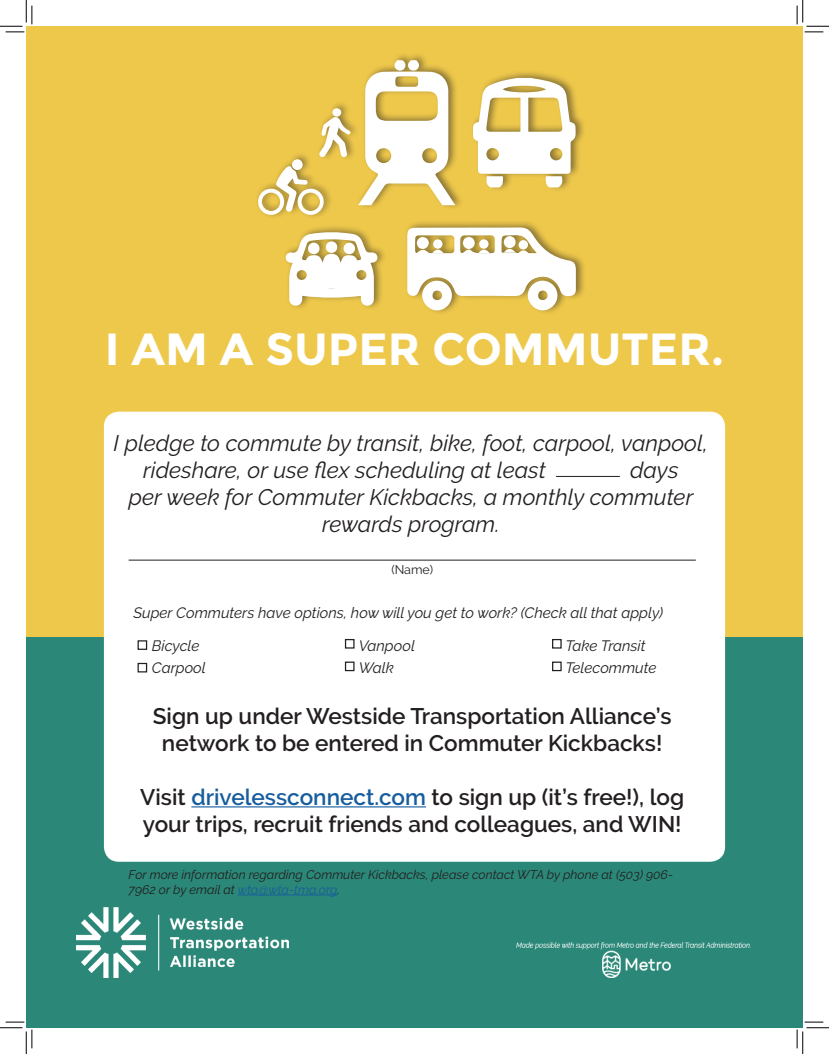
<style>
.page{position:relative;width:829px;height:1054px;background:#fff}
.page>*{position:absolute;margin:0;border:0;box-sizing:border-box;transform-origin:0 0}
.t1{font:700 45px "Montserrat";color:#fff}
.t2{font:600 22.5px/27px "Raleway";color:#231f20;text-align:center}
.t3{font:italic 22.5px/27px "Raleway";color:#231f20}
.t4{font:italic 15px "Raleway";color:#231f20}
.t5{font:italic 12.5px/15px "Raleway";color:#231f20}
.t6{font:12.5px "Raleway";color:#231f20}
.s1{color:#175d9e}
</style>
<div class="page">
<div style="left:26px;top:637px;width:776px;height:391px;background:#2b8777"></div>
<div style="left:26px;top:26px;width:776px;height:611px;background:#eec84b"></div>
<div style="left:104px;top:412px;width:621px;height:450px;background:#fff;border-radius:15px"></div>
<hr style="left:191px;top:806px;width:235px;height:1px;background:#175d9e">
<hr style="left:129px;top:560px;width:567px;height:1px;background:#231f20">
<div style="left:138px;top:640px;width:9px;height:10px;border:1px solid #231f20"></div>
<div style="left:138px;top:663px;width:9px;height:9px;border:1px solid #231f20"></div>
<div style="left:345px;top:639px;width:9px;height:9px;border:1px solid #231f20"></div>
<div style="left:345px;top:661px;width:9px;height:10px;border:1px solid #231f20"></div>
<div style="left:552px;top:639px;width:10px;height:9px;border:1px solid #231f20"></div>
<div style="left:552px;top:661px;width:10px;height:10px;border:1px solid #231f20"></div>
<img style="left:77px;top:908px;width:211px;height:69px">
<img style="left:516px;top:942px;width:235px;height:35px">
<hr style="left:556px;top:476px;width:64px;height:1px;background:#231f20">
<hr style="left:238px;top:894px;width:99px;height:1px;background:#175d9e">
<div style="left:255px;top:52px;width:331px;height:263px;background:#231f20;opacity:.5"></div>
<svg style="left:319px;top:116px;width:31px;height:41px"></svg>
<div style="left:332px;top:108px;width:9px;height:9px;background:#fff;border-radius:50%"></div>
<svg style="left:258px;top:166px;width:66px;height:49px"></svg>
<div style="left:292px;top:159px;width:11px;height:11px;background:#fff;border-radius:50%"></div>
<svg style="left:407px;top:227px;width:169px;height:83px"></svg>
<svg style="left:358px;top:60px;width:97px;height:145px"></svg>
<svg style="left:473px;top:78px;width:103px;height:109px"></svg>
<svg style="left:286px;top:232px;width:91px;height:74px;background:#ede2be"></svg>
<svg style="left:0;top:0;width:33px;height:33px"></svg>
<svg style="left:0;top:1021px;width:33px;height:33px"></svg>
<svg style="left:796px;top:0;width:33px;height:33px"></svg>
<svg style="left:796px;top:1021px;width:33px;height:33px"></svg>
<p class="t1" style="left:105px;top:323px;width:620px">I AM A SUPER COMMUTER.</p>
<p class="t3" style="left:143px;top:430px;width:566px;text-indent:-30px">I pledge to commute by transit, bike, foot, carpool, vanpool, rideshare, or use flex scheduling at least</p>
<p class="t3" style="left:630px;top:457px;width:50px">days</p>
<p class="t3" style="left:129px;top:484px;width:566px">per week for Commuter Kickbacks, a monthly commuter</p>
<p class="t3" style="left:322px;top:511px;width:179px">rewards program.</p>
<p class="t6" style="left:391px;top:563px;width:43px">(Name)</p>
<p class="t4" style="left:133px;top:604px;width:531px">Super Commuters have options, how will you get to work? (Check all that apply)</p>
<p class="t4" style="left:152px;top:637px;width:49px">Bicycle</p>
<p class="t4" style="left:152px;top:659px;width:56px">Carpool</p>
<p class="t4" style="left:359px;top:637px;width:58px">Vanpool</p>
<p class="t4" style="left:359px;top:659px;width:37px">Walk</p>
<p class="t4" style="left:565px;top:637px;width:81px">Take Transit</p>
<p class="t4" style="left:565px;top:659px;width:92px">Telecommute</p>
<p class="t2" style="left:153px;top:703px;width:520px">Sign up under Westside Transportation Alliance’s network to be entered in Commuter Kickbacks!</p>
<p class="t2" style="left:140px;top:784px;width:545px;text-align:left">Visit <span class="s1">drivelessconnect.com</span> to sign up (it’s free!), log your trips, recruit friends and colleagues, and WIN!</p>
<p class="t5" style="left:129px;top:867px;width:546px">For more information regarding Commuter Kickbacks, please contact WTA by phone at (503) 906-<br>7962 or by email at <span class="s1">wta@wta-tma.org</span>.</p>
</div>
